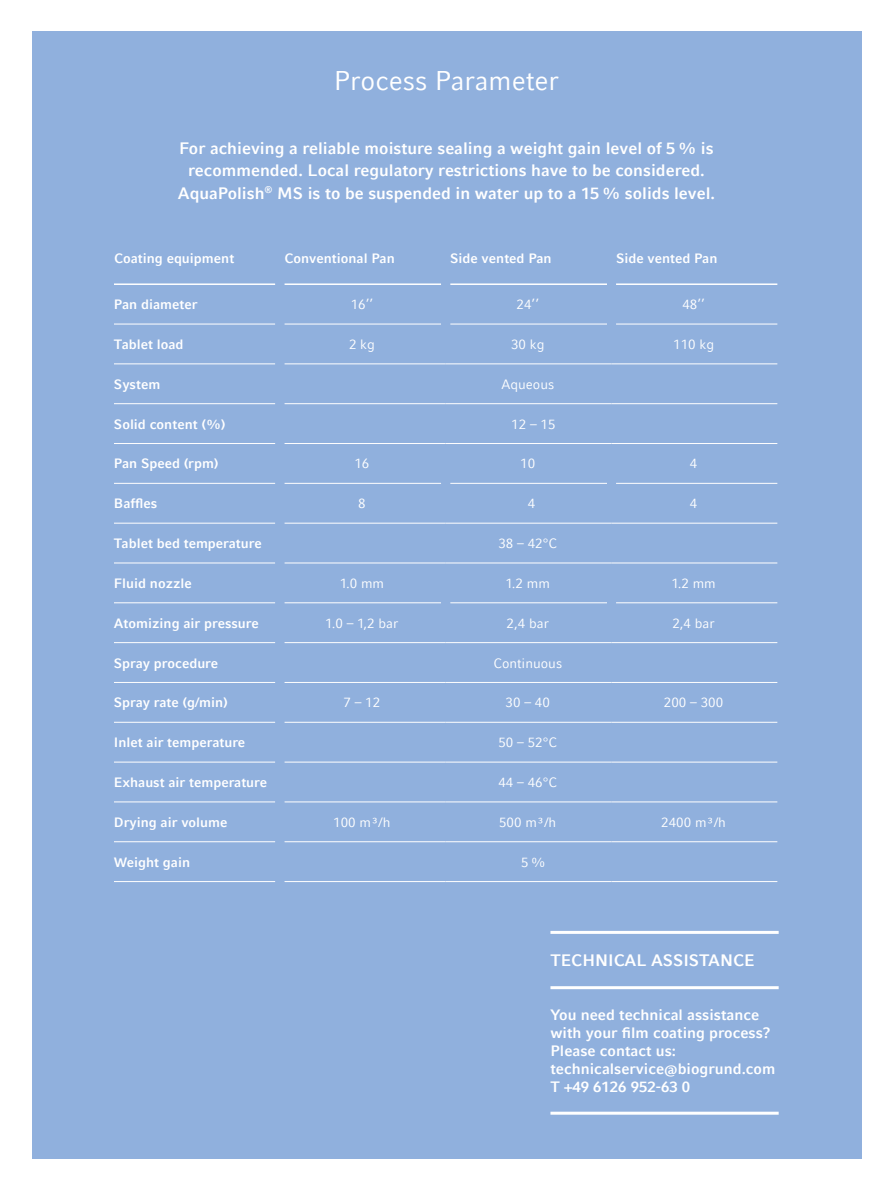
<style>
.page{position:relative;width:893px;height:1191px;background:#fff}
.page>*{position:absolute;margin:0;border:0;box-sizing:border-box;transform-origin:0 0}
.t1{font:27px "Compatil Fact LT";color:#fff}
.t2{font:700 16.5px/22.5px "Compatil Fact LT";color:#fff;text-align:center}
.t3{font:700 15px/18px "Compatil Fact LT";color:#fff}
.t4{font:700 13.5px "Compatil Fact LT";color:#fff}
.t5{font:13.5px "Compatil Fact LT";color:#fff}
</style>
<div class="page">
<div style="left:32px;top:32px;width:829px;height:1127px;background:#90b0dd"></div>
<hr style="left:114px;top:324px;width:161px;height:1px;background:#fff">
<hr style="left:284px;top:324px;width:157px;height:1px;background:#fff">
<hr style="left:114px;top:363px;width:161px;height:1px;background:#fff">
<hr style="left:114px;top:403px;width:161px;height:1px;background:#fff">
<hr style="left:114px;top:443px;width:161px;height:1px;background:#fff">
<hr style="left:114px;top:483px;width:161px;height:1px;background:#fff">
<hr style="left:284px;top:483px;width:157px;height:1px;background:#fff">
<hr style="left:450px;top:483px;width:157px;height:1px;background:#fff">
<hr style="left:616px;top:483px;width:161px;height:1px;background:#fff">
<hr style="left:114px;top:523px;width:161px;height:1px;background:#fff">
<hr style="left:114px;top:562px;width:161px;height:1px;background:#fff">
<hr style="left:114px;top:602px;width:161px;height:1px;background:#fff">
<hr style="left:284px;top:602px;width:157px;height:1px;background:#fff">
<hr style="left:450px;top:602px;width:157px;height:1px;background:#fff">
<hr style="left:616px;top:602px;width:161px;height:1px;background:#fff">
<hr style="left:114px;top:642px;width:161px;height:1px;background:#fff">
<hr style="left:114px;top:682px;width:161px;height:1px;background:#fff">
<hr style="left:114px;top:722px;width:161px;height:1px;background:#fff">
<hr style="left:114px;top:761px;width:161px;height:1px;background:#fff">
<hr style="left:114px;top:801px;width:161px;height:1px;background:#fff">
<hr style="left:616px;top:324px;width:161px;height:1px;background:#fff">
<hr style="left:450px;top:324px;width:157px;height:1px;background:#fff">
<hr style="left:114px;top:841px;width:161px;height:1px;background:#fff">
<hr style="left:114px;top:881px;width:161px;height:1px;background:#fff">
<hr style="left:284px;top:881px;width:162px;height:1px;background:#fff">
<hr style="left:446px;top:881px;width:165px;height:1px;background:#fff">
<hr style="left:611px;top:881px;width:166px;height:1px;background:#fff">
<hr style="left:114px;top:283px;width:161px;height:2px;background:#fff">
<hr style="left:284px;top:283px;width:157px;height:2px;background:#fff">
<hr style="left:450px;top:283px;width:157px;height:2px;background:#fff">
<hr style="left:616px;top:283px;width:161px;height:2px;background:#fff">
<hr style="left:284px;top:841px;width:162px;height:1px;background:#fff">
<hr style="left:446px;top:841px;width:165px;height:1px;background:#fff">
<hr style="left:611px;top:841px;width:166px;height:1px;background:#fff">
<hr style="left:284px;top:801px;width:162px;height:1px;background:#fff">
<hr style="left:446px;top:801px;width:165px;height:1px;background:#fff">
<hr style="left:611px;top:801px;width:166px;height:1px;background:#fff">
<hr style="left:284px;top:761px;width:162px;height:1px;background:#fff">
<hr style="left:446px;top:761px;width:165px;height:1px;background:#fff">
<hr style="left:611px;top:761px;width:166px;height:1px;background:#fff">
<hr style="left:284px;top:722px;width:162px;height:1px;background:#fff">
<hr style="left:446px;top:722px;width:165px;height:1px;background:#fff">
<hr style="left:611px;top:722px;width:166px;height:1px;background:#fff">
<hr style="left:284px;top:682px;width:162px;height:1px;background:#fff">
<hr style="left:446px;top:682px;width:165px;height:1px;background:#fff">
<hr style="left:611px;top:682px;width:166px;height:1px;background:#fff">
<hr style="left:284px;top:642px;width:162px;height:1px;background:#fff">
<hr style="left:446px;top:642px;width:165px;height:1px;background:#fff">
<hr style="left:611px;top:642px;width:166px;height:1px;background:#fff">
<hr style="left:284px;top:562px;width:162px;height:1px;background:#fff">
<hr style="left:446px;top:562px;width:165px;height:1px;background:#fff">
<hr style="left:611px;top:562px;width:166px;height:1px;background:#fff">
<hr style="left:284px;top:523px;width:162px;height:1px;background:#fff">
<hr style="left:446px;top:523px;width:165px;height:1px;background:#fff">
<hr style="left:611px;top:523px;width:166px;height:1px;background:#fff">
<hr style="left:284px;top:443px;width:162px;height:1px;background:#fff">
<hr style="left:446px;top:443px;width:165px;height:1px;background:#fff">
<hr style="left:611px;top:443px;width:166px;height:1px;background:#fff">
<hr style="left:284px;top:403px;width:162px;height:1px;background:#fff">
<hr style="left:446px;top:403px;width:165px;height:1px;background:#fff">
<hr style="left:611px;top:403px;width:166px;height:1px;background:#fff">
<hr style="left:284px;top:363px;width:162px;height:1px;background:#fff">
<hr style="left:446px;top:363px;width:165px;height:1px;background:#fff">
<hr style="left:611px;top:363px;width:166px;height:1px;background:#fff">
<hr style="left:550px;top:931px;width:229px;height:3px;background:#fff">
<hr style="left:550px;top:1111px;width:229px;height:3px;background:#fff">
<hr style="left:550px;top:986px;width:229px;height:3px;background:#fff">
<h1 class="t1" style="left:334px;top:70px;width:227px">Process Parameter</h1>
<p class="t2" style="left:178px;top:138px;width:539px">For achieving a reliable moisture sealing a weight gain level of 5 % is recommended. Local regulatory restrictions have to be considered.<br>AquaPolish<sup>®</sup> MS is to be suspended in water up to a 15 % solids level.</p>
<p class="t4" style="left:114px;top:253px;width:122px">Coating equipment</p>
<p class="t4" style="left:284px;top:253px;width:112px">Conventional Pan</p>
<p class="t4" style="left:450px;top:253px;width:103px">Side vented Pan</p>
<p class="t4" style="left:616px;top:253px;width:103px">Side vented Pan</p>
<p class="t4" style="left:114px;top:299px;width:85px">Pan diameter</p>
<p class="t5" style="left:351px;top:299px;width:24px">16’’</p>
<p class="t5" style="left:517px;top:299px;width:24px">24’’</p>
<p class="t5" style="left:682px;top:299px;width:24px">48’’</p>
<p class="t4" style="left:114px;top:339px;width:71px">Tablet load</p>
<p class="t5" style="left:349px;top:339px;width:27px">2 kg</p>
<p class="t5" style="left:511px;top:339px;width:35px">30 kg</p>
<p class="t5" style="left:673px;top:339px;width:42px">110 kg</p>
<p class="t4" style="left:114px;top:379px;width:48px">System</p>
<p class="t5" style="left:501px;top:378px;width:54px">Aqueous</p>
<p class="t4" style="left:114px;top:419px;width:113px">Solid content (%)</p>
<p class="t5" style="left:511px;top:418px;width:46px">12 – 15</p>
<p class="t4" style="left:114px;top:458px;width:106px">Pan Speed (rpm)</p>
<p class="t5" style="left:354px;top:458px;width:17px">16</p>
<p class="t5" style="left:520px;top:458px;width:17px">10</p>
<p class="t5" style="left:690px;top:458px;width:9px">4</p>
<p class="t4" style="left:114px;top:495px;width:45px">Baf昀氀es</p>
<p class="t5" style="left:358px;top:498px;width:9px">8</p>
<p class="t5" style="left:528px;top:498px;width:9px">4</p>
<p class="t5" style="left:690px;top:498px;width:9px">4</p>
<p class="t4" style="left:114px;top:538px;width:149px">Tablet bed temperature</p>
<p class="t5" style="left:498px;top:538px;width:60px">38 – 42°C</p>
<p class="t4" style="left:114px;top:578px;width:79px">Fluid nozzle</p>
<p class="t5" style="left:340px;top:577px;width:46px">1.0 mm</p>
<p class="t5" style="left:505px;top:577px;width:46px">1.2 mm</p>
<p class="t5" style="left:671px;top:577px;width:46px">1.2 mm</p>
<p class="t4" style="left:114px;top:618px;width:146px">Atomizing air pressure</p>
<p class="t5" style="left:325px;top:617px;width:75px">1.0 – 1,2 bar</p>
<p class="t5" style="left:506px;top:617px;width:44px">2,4 bar</p>
<p class="t5" style="left:672px;top:617px;width:44px">2,4 bar</p>
<p class="t4" style="left:114px;top:657px;width:106px">Spray procedure</p>
<p class="t5" style="left:493px;top:657px;width:70px">Continuous</p>
<p class="t4" style="left:114px;top:697px;width:115px">Spray rate (g/min)</p>
<p class="t5" style="left:344px;top:697px;width:38px">7 – 12</p>
<p class="t5" style="left:506px;top:697px;width:46px">30 – 40</p>
<p class="t5" style="left:664px;top:697px;width:61px">200 – 300</p>
<p class="t4" style="left:114px;top:737px;width:133px">Inlet air temperature</p>
<p class="t5" style="left:498px;top:737px;width:60px">50 – 52°C</p>
<p class="t4" style="left:114px;top:777px;width:155px">Exhaust air temperature</p>
<p class="t5" style="left:498px;top:776px;width:60px">44 – 46°C</p>
<p class="t4" style="left:114px;top:817px;width:115px">Drying air volume</p>
<p class="t5" style="left:333px;top:816px;width:59px">100 m³/h</p>
<p class="t5" style="left:499px;top:816px;width:59px">500 m³/h</p>
<p class="t5" style="left:661px;top:816px;width:66px">2400 m³/h</p>
<p class="t4" style="left:114px;top:856px;width:78px">Weight gain</p>
<p class="t5" style="left:521px;top:856px;width:26px">5 %</p>
<p class="t2" style="left:550px;top:950px;width:206px">TECHNICAL ASSISTANCE</p>
<p class="t3" style="left:550px;top:1006px;width:226px">You need technical assistance with your 昀椀lm coating process?<br>Please contact us: technicalservice@biogrund.com<br>T +49 6126 952-63 0</p>
</div>
